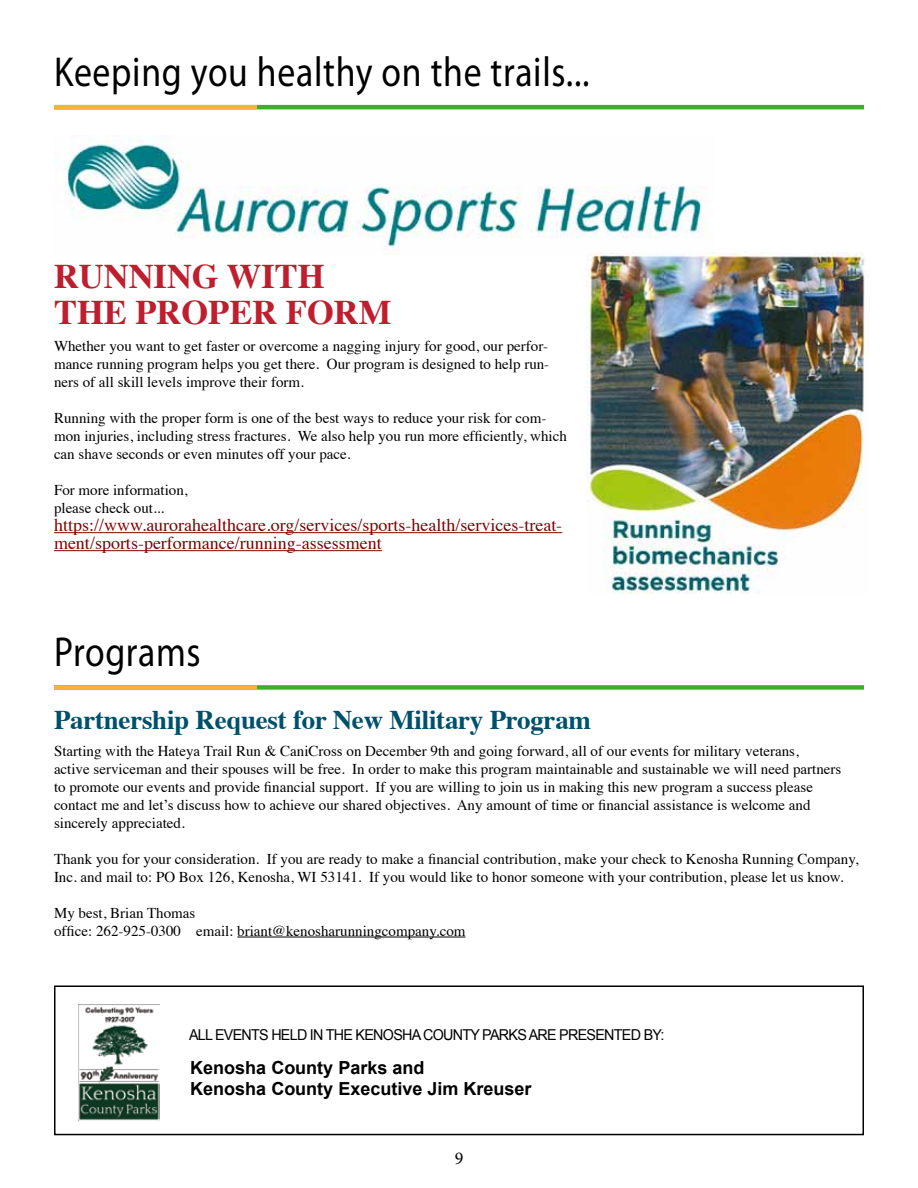
<style>
.page{position:relative;width:918px;height:1188px;background:#fff}
.page>*{position:absolute;margin:0;border:0;box-sizing:border-box;transform-origin:0 0}
.t1{font:42px "Myriad Pro";letter-spacing:.02em;color:#000;scale:.85 1}
.t2{font:700 34.5px/36px "Times";color:#be1e2d}
.t3{font:700 27px "Times";letter-spacing:-.01em;color:#00506c}
.t4{font:18px/18px "Times";color:#820000}
.t5{font:700 18px/21px "Arial";color:#000}
.t6{font:18px "Minion Pro";color:#000}
.t7{font:15px/18px "Times";color:#000}
.t8{font:15px "Arial";letter-spacing:-.05em;color:#000;scale:.96 1}
</style>
<div class="page">
<div style="left:54px;top:685px;width:810px;height:5px;background:#3fae2a"></div>
<div style="left:54px;top:685px;width:203px;height:5px;background:#f7b334"></div>
<hr style="left:237px;top:937px;width:228px;height:1px;background:#000">
<hr style="left:54px;top:105px;width:810px;height:4px;background:#3fae2a">
<div style="left:54px;top:105px;width:203px;height:5px;background:#f7b334"></div>
<img style="left:54px;top:135px;width:659px;height:120px">
<hr style="left:54px;top:532px;width:508px;height:1px;background:#820000">
<hr style="left:54px;top:550px;width:328px;height:1px;background:#820000">
<img style="left:586px;top:253px;width:279px;height:341px">
<div style="left:54px;top:986px;width:810px;height:149px;border:2px solid #000"></div>
<img style="left:78px;top:1004px;width:81px;height:116px">
<h1 class="t1" style="left:54px;top:46px;width:632px">Keeping you healthy on the trails...</h1>
<h2 class="t2" style="left:54px;top:255px;width:239px">Running with theproperform</h2>
<p class="t7" style="left:54px;top:336px;width:497px;text-align:justify">Whether you want to get faster or overcome a nagging injury for good, our perfor&shy;mance running program helps you get there. Our program is designed to help run&shy;ners of all skill levels improve their form.</p>
<p class="t7" style="left:54px;top:408px;width:514px">Running with the proper form is one of the best ways to reduce your risk for com&shy;mon injuries, including stress fractures. We also help you run more efficiently, which can shave seconds or even minutes off your pace.</p>
<p class="t7" style="left:54px;top:480px;width:135px">For more information, please check out...</p>
<p class="t4" style="left:54px;top:515px;width:510px">https://www.aurorahealthcare.org/services/sports-health/services-treat&shy;ment/sports-performance/running-assessment</p>
<h1 class="t1" style="left:54px;top:626px;width:174px">Programs</h1>
<h3 class="t3" style="left:54px;top:694px;width:539px">Partnership Request for New Military Program</h3>
<p class="t7" style="left:54px;top:741px;width:789px">Starting with the Hateya Trail Run &amp; CaniCross on December 9th and going forward, all of our events for military veterans,<br>active serviceman and their spouses will be free. In order to make this program maintainable and sustainable we will need partners to promote our events and provide financial support. If you are willing to join us in making this new program a success please contact me and let’s discuss how to achieve our shared objectives. Any amount of time or financial assistance is welcome and sincerely appreciated.</p>
<p class="t7" style="left:54px;top:849px;width:806px">Thank you for your consideration. If you are ready to make a financial contribution, make your check to Kenosha Running Company,<br>Inc. and mail to: PO Box 126, Kenosha, WI 53141. If you would like to honor someone with your contribution, please let us know.</p>
<p class="t7" style="left:54px;top:903px;width:413px">My best, Brian Thomas<br>office: 262-925-0300 email: briant@kenosharunningcompany.com</p>
<p class="t8" style="left:189px;top:1025px;width:65px">ALL EVENTS</p>
<p class="t8" style="left:271px;top:1025px;width:239px">HELD IN THE KENOSHA COUNTY PARKS</p>
<p class="t8" style="left:529px;top:1025px;width:143px">ARE PRES ENTED BY:</p>
<p class="t5" style="left:190px;top:1058px;width:343px">Kenosha County Parks and<br>Kenosha County Executive Jim Kreuser</p>
<p class="t6" style="left:455px;top:1146px;width:10px">9</p>
</div>
